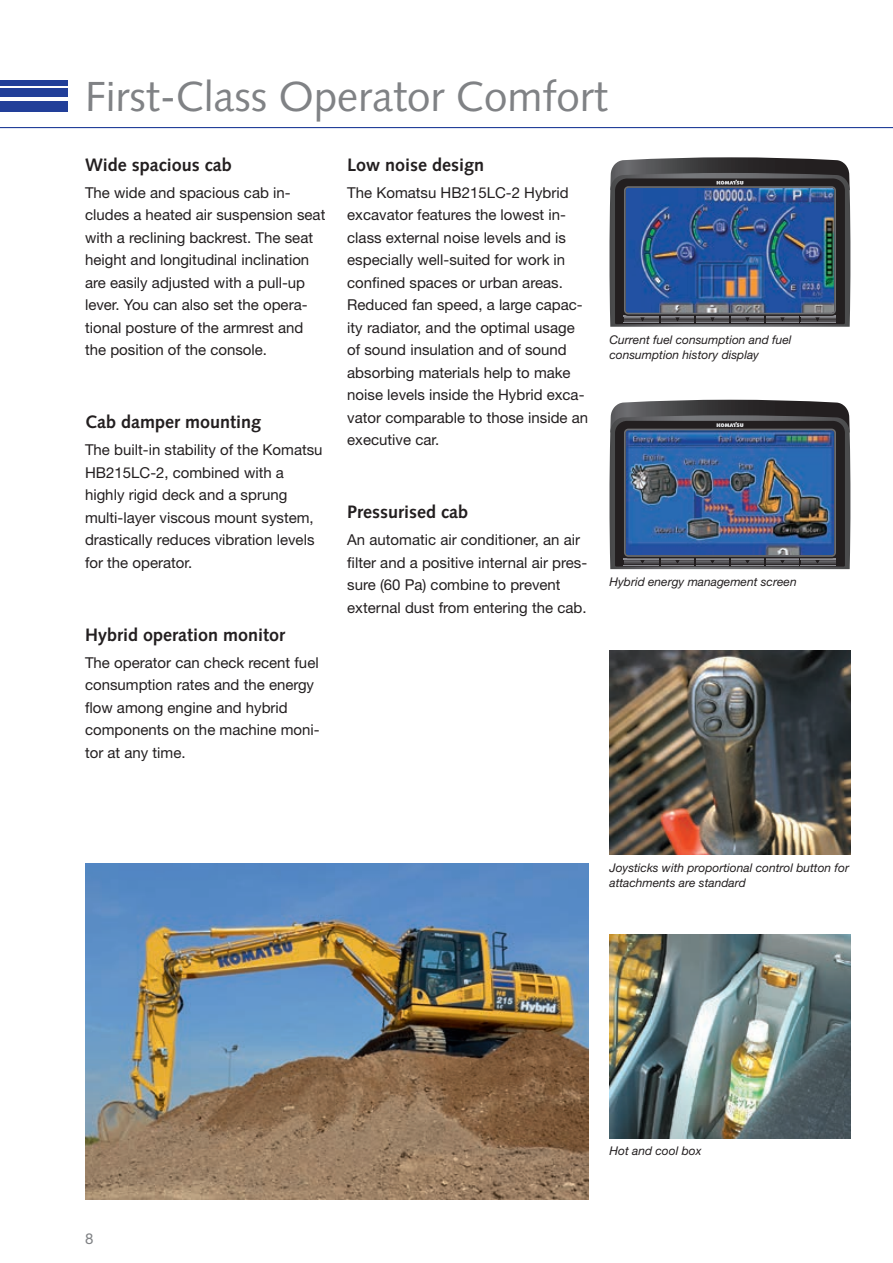
<style>
.page{position:relative;width:893px;height:1263px;background:#fff}
.page>*{position:absolute;margin:0;border:0;box-sizing:border-box;transform-origin:0 0}
.t1{font:42px "Syntax LTCE";color:#808285}
.t2{font:700 18px "Syntax LTCE";color:#231f20}
.t3{font:15px/22.5px "Helvetica Neue LT Pro";color:#231f20}
.t4{font:15px "Helvetica Neue LT Pro";color:#808285}
.t5{font:italic 12px/15px "Helvetica Neue LT Pro";color:#231f20}
</style>
<div class="page">
<hr style="left:0;top:127px;width:893px;height:1px;background:#223f99">
<div style="left:0;top:101px;width:68px;height:10px;background:#223f99"></div>
<div style="left:0;top:89px;width:68px;height:8px;background:#223f99"></div>
<div style="left:0;top:80px;width:68px;height:5px;background:#223f99"></div>
<img style="left:609px;top:934px;width:241px;height:204px">
<img style="left:609px;top:400px;width:242px;height:169px">
<img style="left:609px;top:651px;width:241px;height:204px">
<img style="left:609px;top:157px;width:242px;height:170px">
<img style="left:85px;top:863px;width:503px;height:336px">
<h1 class="t1" style="left:85px;top:72px;width:524px">First-Class Operator Comfort</h1>
<p class="t2" style="left:85px;top:154px;width:148px">Wide spacious cab</p>
<p class="t3" style="left:85px;top:181px;width:242px">The wide and spacious cab in&shy;cludes a heated air suspension seat with a reclining backrest. The seat height and longitudinal inclination are easily adjusted with a pull-up lever. You can also set the opera&shy;tional posture of the armrest and the position of the console.</p>
<p class="t2" style="left:85px;top:412px;width:178px">Cab damper mounting</p>
<p class="t3" style="left:85px;top:438px;width:239px">The built-in stability of the Komatsu<br>HB215LC-2, combined with a highly rigid deck and a sprung multi-layer viscous mount system, drastically reduces vibration levels for the operator.</p>
<p class="t2" style="left:85px;top:624px;width:202px">Hybrid operation monitor</p>
<p class="t3" style="left:85px;top:651px;width:236px">The operator can check recent fuel consumption rates and the energy flow among engine and hybrid components on the machine moni&shy;tor at any time.</p>
<p class="t2" style="left:347px;top:154px;width:139px">Low noise design</p>
<p class="t3" style="left:347px;top:181px;width:242px">The Komatsu HB215LC-2 Hybrid excavator features the lowest in&shy;class external noise levels and is especially well-suited for work in confined spaces or urban areas.<br>Reduced fan speed, a large capac&shy;ity radiator, and the optimal usage of sound insulation and of sound absorbing materials help to make noise levels inside the Hybrid exca&shy;vator comparable to those inside an executive car.</p>
<p class="t2" style="left:347px;top:502px;width:122px">Pressurised cab</p>
<p class="t3" style="left:347px;top:528px;width:242px">An automatic air conditioner, an air filter and a positive internal air pres&shy;sure (60 Pa) combine to prevent external dust from entering the cab.</p>
<p class="t5" style="left:609px;top:332px;width:184px">Current fuel consumption and fuel consumption history display</p>
<p class="t5" style="left:609px;top:574px;width:189px">Hybrid energy management screen</p>
<p class="t5" style="left:609px;top:860px;width:241px">Joysticks with proportional control button for attachments are standard</p>
<p class="t4" style="left:85px;top:1229px;width:10px">8</p>
<p class="t5" style="left:609px;top:1143px;width:94px">Hot and cool box</p>
</div>
